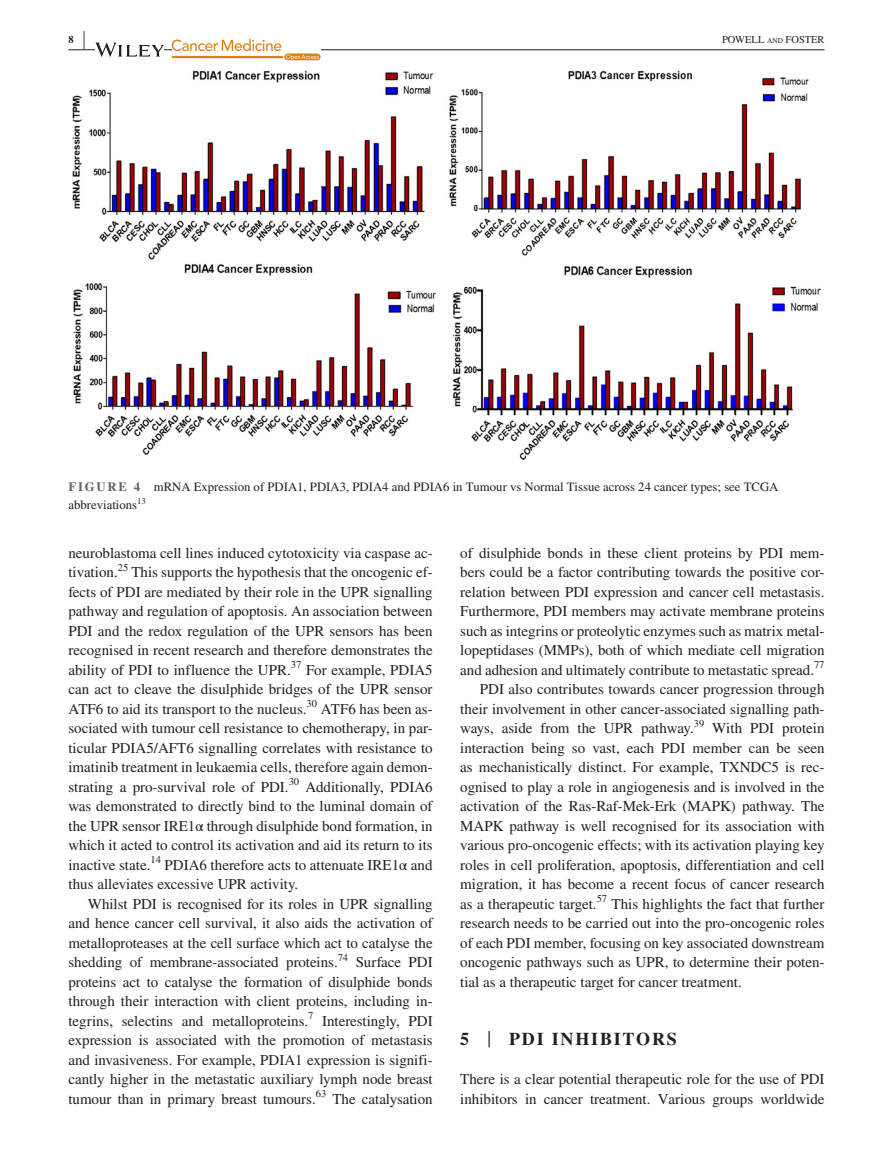
<style>
.page{position:relative;width:893px;height:1174px;background:#fff}
.page>*{position:absolute;margin:0;border:0;box-sizing:border-box;transform-origin:0 0}
.t1{font:700 25.95px "STIX";color:#231f20;scale:.36 1}
.t2{font:700 18px "STIX";letter-spacing:.1em;color:#231f20}
.t3{font:15px/19.5px "STIX";color:#231f20;text-align:justify}
.t4{font:12.75px/18px "STIX";color:#231f20}
.t5{font:10.5px "STIX";color:#231f20}
.t6{font:10.5px "STIX";color:#231f20}
.t7{font:700 10.5px "STIX";color:#231f20}
.t8{font:8.85px "STIX";color:#231f20}
.s1{font-size:7.35px}
.s2{font-weight:700;color:#636366}
.s3{font-weight:400;font-size:23.7px}
</style>
<div class="page">
<hr style="left:68px;top:49px;width:756px;height:1px;background:#231f20">
<svg style="left:95px;top:43px;width:69px;height:14px"></svg>
<svg style="left:172px;top:39px;width:149px;height:21px"></svg>
<img style="left:72px;top:70px;width:749px;height:389px">
<p class="t7" style="left:68px;top:33px;width:7px">8</p>
<h1 class="t1" style="left:83px;top:25px;width:7px">|</h1>
<p class="t6" style="left:722px;top:32px;width:104px">POWELL <span class="s1">and</span> FOSTER</p>
<p class="t4" style="left:68px;top:479px;width:711px"><span class="s2">FIGURE 4</span> mRNA Expression of PDIA1, PDIA3, PDIA4 and PDIA6 in Tumour vs Normal Tissue across 24 cancer types; see TCGA abbreviations</p>
<p class="t8" style="left:137px;top:494px;width:10px">13</p>
<p class="t3" style="left:68px;top:544px;width:366px">neuroblastoma cell lines induced cytotoxicity via caspase ac&shy;tivation.</p>
<p class="t5" style="left:118px;top:560px;width:12px">25</p>
<p class="t3" style="left:68px;top:563px;width:366px;text-indent:63px">This supports the hypothesis that the oncogenic ef&shy;fects of PDI are mediated by their role in the UPR signalling pathway and regulation of apoptosis. An association between PDI and the redox regulation of the UPR sensors has been recognised in recent research and therefore demonstrates the ability of PDI to influence the UPR.</p>
<p class="t5" style="left:291px;top:657px;width:12px">37</p>
<p class="t3" style="left:68px;top:661px;width:366px;text-indent:238px">For example, PDIA5 can act to cleave the disulphide bridges of the UPR sensor ATF6 to aid its transport to the nucleus.</p>
<p class="t5" style="left:307px;top:696px;width:12px">30</p>
<p class="t3" style="left:68px;top:700px;width:366px;text-indent:252px">ATF6 has been as&shy;sociated with tumour cell resistance to chemotherapy, in par&shy;ticular PDIA5/AFT6 signalling correlates with resistance to imatinib treatment in leukaemia cells, therefore again demon&shy;strating a pro-survival role of PDI.</p>
<p class="t5" style="left:289px;top:774px;width:12px">30</p>
<p class="t3" style="left:68px;top:778px;width:366px;text-indent:237px">Additionally, PDIA6 was demonstrated to directly bind to the luminal domain of the UPR sensor IRE1α through disulphide bond formation, in which it acted to control its activation and aid its return to its inactive state.</p>
<p class="t5" style="left:150px;top:852px;width:12px">14</p>
<p class="t3" style="left:68px;top:856px;width:366px;text-indent:96px">PDIA6 therefore acts to attenuate IRE1α and thus alleviates excessive UPR activity.</p>
<p class="t3" style="left:68px;top:895px;width:366px;text-indent:20px">Whilst PDI is recognised for its roles in UPR signalling and hence cancer cell survival, it also aids the activation of metalloproteases at the cell surface which act to catalyse the shedding of membrane-associated proteins.</p>
<p class="t5" style="left:338px;top:950px;width:12px">74</p>
<p class="t3" style="left:68px;top:953px;width:366px;text-indent:287px">Surface PDI proteins act to catalyse the formation of disulphide bonds through their interaction with client proteins, including in&shy;tegrins, selectins and metalloproteins.</p>
<p class="t5" style="left:308px;top:1008px;width:7px">7</p>
<p class="t3" style="left:68px;top:1012px;width:366px;text-indent:254px">Interestingly, PDI expression is associated with the promotion of metastasis and invasiveness. For example, PDIA1 expression is signifi&shy;cantly higher in the metastatic auxiliary lymph node breast tumour than in primary breast tumours.</p>
<p class="t5" style="left:316px;top:1086px;width:12px">63</p>
<p class="t3" style="left:332px;top:1090px;width:102px">The catalysation</p>
<p class="t3" style="left:460px;top:544px;width:366px">of disulphide bonds in these client proteins by PDI mem-</p>
<p class="t3" style="left:460px;top:563px;width:366px">bers could be a factor contributing towards the positive cor-</p>
<p class="t3" style="left:460px;top:583px;width:366px">relation between PDI expression and cancer cell metastasis.</p>
<p class="t3" style="left:460px;top:602px;width:366px">Furthermore, PDI members may activate membrane proteins</p>
<p class="t3" style="left:460px;top:622px;width:366px">such as integrins or proteolytic enzymes such as matrix metal-</p>
<p class="t3" style="left:460px;top:641px;width:366px">lopeptidases (MMPs), both of which mediate cell migration</p>
<p class="t3" style="left:460px;top:661px;width:366px">and adhesion and ultimately contribute to metastatic spread.<sup>77</sup></p>
<p class="t3" style="left:480px;top:680px;width:346px">PDI also contributes towards cancer progression through</p>
<p class="t3" style="left:460px;top:700px;width:366px">their involvement in other cancer-associated signalling path-</p>
<p class="t3" style="left:460px;top:719px;width:235px">ways, aside from the UPR pathway.</p>
<p class="t5" style="left:694px;top:716px;width:12px">39</p>
<p class="t3" style="left:460px;top:719px;width:366px;text-indent:252px">With PDI protein interaction being so vast, each PDI member can be seen as mechanistically distinct. For example, TXNDC5 is rec&shy;ognised to play a role in angiogenesis and is involved in the activation of the Ras-Raf-Mek-Erk (MAPK) pathway. The MAPK pathway is well recognised for its association with various pro-oncogenic effects; with its activation playing key roles in cell proliferation, apoptosis, differentiation and cell migration, it has become a recent focus of cancer research as a therapeutic target.</p>
<p class="t5" style="left:597px;top:891px;width:12px">57</p>
<p class="t3" style="left:460px;top:895px;width:366px;text-indent:151px">This highlights the fact that further research needs to be carried out into the pro-oncogenic roles of each PDI member, focusing on key associated downstream oncogenic pathways such as UPR, to determine their poten&shy;tial as a therapeutic target for cancer treatment.</p>
<p class="t2" style="left:460px;top:1028px;width:218px">5 <span class="s3">|</span> PDI INHIBITORS</p>
<p class="t3" style="left:460px;top:1070px;width:366px">There is a clear potential therapeutic role for the use of PDI inhibitors in cancer treatment. Various groups worldwide</p>
</div>
